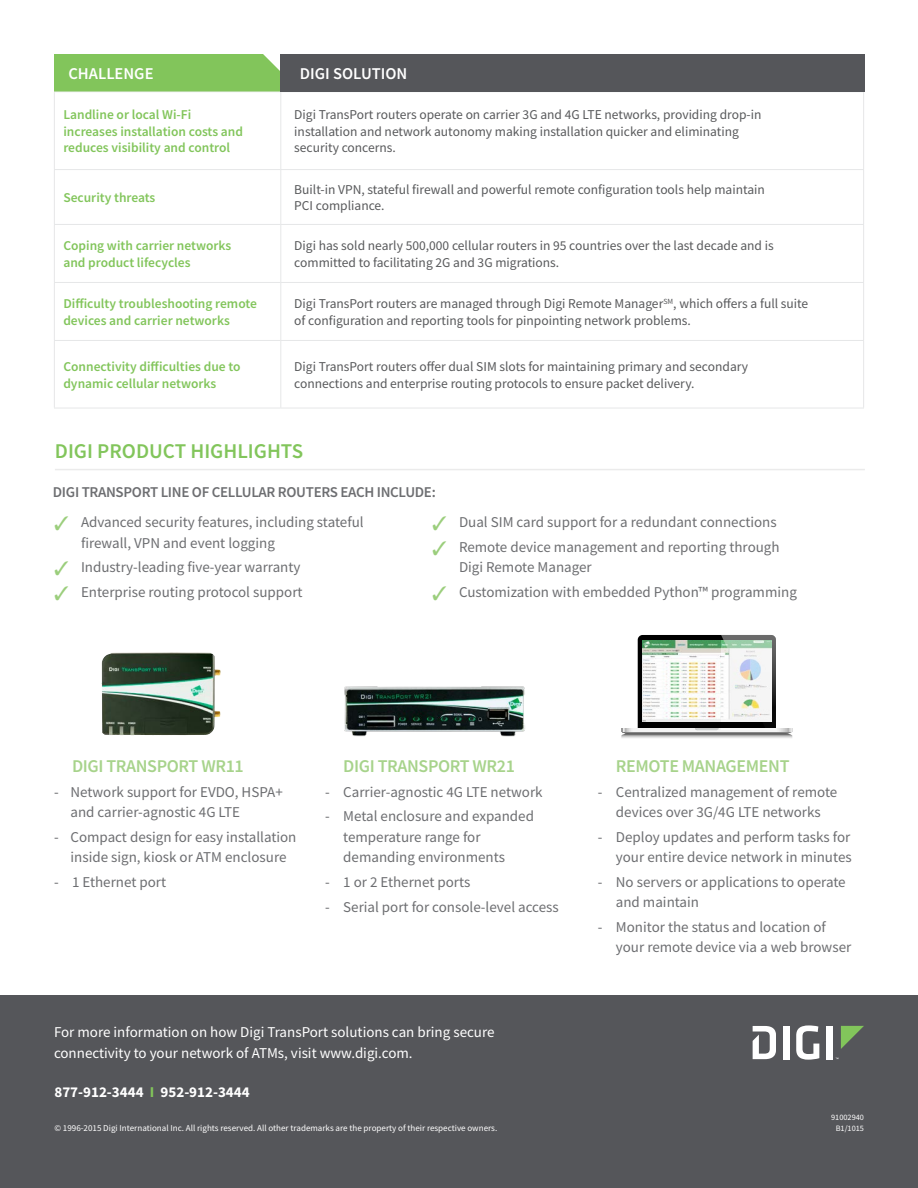
<style>
.page{position:relative;width:918px;height:1188px;background:#fff}
.page>*{position:absolute;margin:0;border:0;box-sizing:border-box;transform-origin:0 0}
.t1{font:600 21px "Source Sans Pro";color:#82c55b}
.Bullets{font:600 18px "Source Sans Pro";letter-spacing:-.02em;color:#a7d38b}
.t2{font:600 16.5px "Source Sans Pro";color:#fff}
.Bullets-2{font:15px/20.2px "Source Sans Pro";color:#6d6e71}
.ft_pg_body_copy{font:15px/21px "Source Sans Pro";color:#fff}
.Bullets-3{font:600 15px "Source Sans Pro";letter-spacing:-.02em;color:#6d6e71}
.ft_pg_body_copy-2{font:700 15px "Source Sans Pro";color:#fff}
.Table_-_Body_Copy{font:13.5px/16.5px "Source Sans Pro";color:#58595b}
.Table_-_Left_Column{font:600 13.5px/16.5px "Source Sans Pro";color:#82c55b}
.ft_pg_body_copy-3{font:9px "Source Sans Pro";color:#fff}
.t3{font:8.25px "Source Sans Pro";color:#fff}
.s1{color:#9bce7c}
.s2{color:#82c55b}
</style>
<div class="page">
<div style="left:0;top:995px;width:918px;height:193px;background:#55565a"></div>
<div style="left:783px;top:1026px;width:6px;height:33px;background:#fff"></div>
<svg style="left:796px;top:1025px;width:23px;height:35px"></svg>
<div style="left:826px;top:1026px;width:7px;height:33px;background:#fff"></div>
<svg style="left:841px;top:1026px;width:23px;height:23px"></svg>
<svg style="left:753px;top:1026px;width:23px;height:33px"></svg>
<hr style="left:54px;top:169px;width:227px;height:1px;background:#e6e7e8">
<hr style="left:281px;top:169px;width:583px;height:1px;background:#e6e7e8">
<hr style="left:54px;top:224px;width:227px;height:1px;background:#e6e7e8">
<hr style="left:281px;top:224px;width:583px;height:1px;background:#e6e7e8">
<hr style="left:54px;top:282px;width:227px;height:1px;background:#e6e7e8">
<hr style="left:281px;top:282px;width:583px;height:1px;background:#e6e7e8">
<hr style="left:863px;top:92px;width:1px;height:77px;background:#e6e7e8">
<hr style="left:863px;top:170px;width:1px;height:54px;background:#e6e7e8">
<hr style="left:863px;top:225px;width:1px;height:57px;background:#e6e7e8">
<hr style="left:863px;top:283px;width:1px;height:57px;background:#e6e7e8">
<hr style="left:54px;top:340px;width:227px;height:1px;background:#e6e7e8">
<hr style="left:281px;top:340px;width:583px;height:1px;background:#e6e7e8">
<hr style="left:863px;top:341px;width:1px;height:67px;background:#e6e7e8">
<hr style="left:281px;top:408px;width:583px;height:1px;background:#e6e7e8">
<hr style="left:54px;top:92px;width:1px;height:77px;background:#e6e7e8">
<hr style="left:280px;top:92px;width:1px;height:77px;background:#e6e7e8">
<hr style="left:54px;top:170px;width:1px;height:54px;background:#e6e7e8">
<hr style="left:280px;top:170px;width:1px;height:54px;background:#e6e7e8">
<hr style="left:54px;top:225px;width:1px;height:57px;background:#e6e7e8">
<hr style="left:280px;top:225px;width:1px;height:57px;background:#e6e7e8">
<hr style="left:54px;top:283px;width:1px;height:57px;background:#e6e7e8">
<hr style="left:280px;top:283px;width:1px;height:57px;background:#e6e7e8">
<hr style="left:54px;top:341px;width:1px;height:67px;background:#e6e7e8">
<hr style="left:280px;top:341px;width:1px;height:67px;background:#e6e7e8">
<hr style="left:54px;top:408px;width:227px;height:1px;background:#e6e7e8">
<div style="left:54px;top:54px;width:227px;height:38px;background:#82c55b"></div>
<div style="left:281px;top:54px;width:584px;height:38px;background:#55565a"></div>
<svg style="left:621px;top:635px;width:171px;height:103px"></svg>
<hr style="left:55px;top:469px;width:810px;height:1px;background:#ebebeb">
<img style="left:101px;top:652px;width:69px;height:82px">
<img style="left:344px;top:686px;width:181px;height:51px">
<p class="t2" style="left:68px;top:62px;width:87px">CHALLENGE</p>
<p class="t2" style="left:300px;top:62px;width:109px">DIGI SOLUTION</p>
<p class="Table_-_Left_Column" style="left:63px;top:106px;width:181px">Landline or local Wi-Fi increases installation costs and reduces visibility and control</p>
<p class="Table_-_Body_Copy" style="left:294px;top:106px;width:469px">Digi TransPort routers operate on carrier 3G and 4G LTE networks, providing drop-in installation and network autonomy making installation quicker and eliminating security concerns.</p>
<p class="Table_-_Left_Column" style="left:63px;top:189px;width:94px">Security threats</p>
<p class="Table_-_Body_Copy" style="left:294px;top:181px;width:472px">Built-in VPN, stateful firewall and powerful remote configuration tools help maintain<br>PCI compliance.</p>
<p class="Table_-_Left_Column" style="left:63px;top:237px;width:170px">Coping with carrier networks and product lifecycles</p>
<p class="Table_-_Body_Copy" style="left:294px;top:237px;width:481px">Digi has sold nearly 500,000 cellular routers in 95 countries over the last decade and is committed to facilitating 2G and 3G migrations.</p>
<p class="Table_-_Left_Column" style="left:63px;top:295px;width:195px">Difficulty troubleshooting remote devices and carrier networks</p>
<p class="Table_-_Body_Copy" style="left:294px;top:295px;width:516px">Digi TransPort routers are managed through Digi Remote Manager<sup>SM</sup>, which offers a full suite of configuration and reporting tools for pinpointing network problems.</p>
<p class="Table_-_Left_Column" style="left:63px;top:358px;width:179px">Connectivity difficulties due to dynamic cellular networks</p>
<p class="Table_-_Body_Copy" style="left:294px;top:358px;width:455px">Digi TransPort routers offer dual SIM slots for maintaining primary and secondary connections and enterprise routing protocols to ensure packet delivery.</p>
<p class="t1" style="left:55px;top:438px;width:250px">DIGI PRODUCT HIGHLIGHTS</p>
<p class="Bullets-3" style="left:53px;top:482px;width:384px">DIGI TRANSPORT LINE OF CELLULAR ROUTERS EACH INCLUDE:</p>
<p class="Bullets-2" style="left:81px;top:512px;width:284px;text-indent:-27px"><span class="s1">✓</span> Advanced security features, including stateful firewall, VPN and event logging</p>
<p class="Bullets-2" style="left:54px;top:557px;width:248px"><span class="s1">✓</span> Industry-leading five-year warranty</p>
<p class="Bullets-2" style="left:54px;top:582px;width:250px"><span class="s1">✓</span> Enterprise routing protocol support</p>
<p class="Bullets-2" style="left:432px;top:512px;width:346px"><span class="s1">✓</span> Dual SIM card support for a redundant connections</p>
<p class="Bullets-2" style="left:459px;top:537px;width:322px;text-indent:-27px"><span class="s1">✓</span> Remote device management and reporting through<br>Digi Remote Manager</p>
<p class="Bullets-2" style="left:432px;top:582px;width:366px"><span class="s1">✓</span> Customization with embedded Python™ programming</p>
<p class="Bullets" style="left:72px;top:754px;width:173px">DIGI TRANSPORT WR11</p>
<p class="Bullets-2" style="left:70px;top:781px;width:214px;text-indent:-16px">- Network support for EVDO, HSPA+ and carrier-agnostic 4G LTE</p>
<p class="Bullets-2" style="left:54px;top:827px;width:244px;text-align:center">- Compact design for easy installation inside sign, kiosk or ATM enclosure</p>
<p class="Bullets-2" style="left:54px;top:872px;width:114px">- 1 Ethernet port</p>
<p class="Bullets" style="left:343px;top:754px;width:173px">DIGI TRANSPORT WR21</p>
<p class="Bullets-2" style="left:325px;top:781px;width:219px">- Carrier-agnostic 4G LTE network</p>
<p class="Bullets-2" style="left:343px;top:806px;width:192px;text-indent:-18px">- Metal enclosure and expanded temperature range for demanding environments</p>
<p class="Bullets-2" style="left:325px;top:872px;width:147px">- 1 or 2 Ethernet ports</p>
<p class="Bullets-2" style="left:325px;top:896px;width:235px">- Serial port for console-level access</p>
<p class="ft_pg_body_copy" style="left:54px;top:1021px;width:442px">For more information on how Digi TransPort solutions can bring secure connectivity to your network of ATMs, visit www.digi.com.</p>
<p class="ft_pg_body_copy-2" style="left:54px;top:1082px;width:197px">877-912-3444 <span class="s2">I</span> 952-912-3444</p>
<p class="Bullets" style="left:616px;top:754px;width:175px">REMOTE MANAGEMENT</p>
<p class="Bullets-2" style="left:598px;top:781px;width:241px;text-align:center">- Centralized management of remote devices over 3G/4G LTE networks</p>
<p class="Bullets-2" style="left:598px;top:827px;width:255px;text-align:right">- Deploy updates and perform tasks for your entire device network in minutes</p>
<p class="Bullets-2" style="left:616px;top:872px;width:231px;text-indent:-18px">- No servers or applications to operate and maintain</p>
<p class="Bullets-2" style="left:616px;top:917px;width:237px;text-indent:-18px">- Monitor the status and location of your remote device via a web browser</p>
<p class="t3" style="left:831px;top:1112px;width:34px">91002940</p>
<p class="ft_pg_body_copy-3" style="left:54px;top:1122px;width:444px">© 1996-2015 Digi International Inc. All rights reserved. All other trademarks are the property of their respective owners.</p>
<p class="t3" style="left:836px;top:1123px;width:30px">B1/1015</p>
</div>
